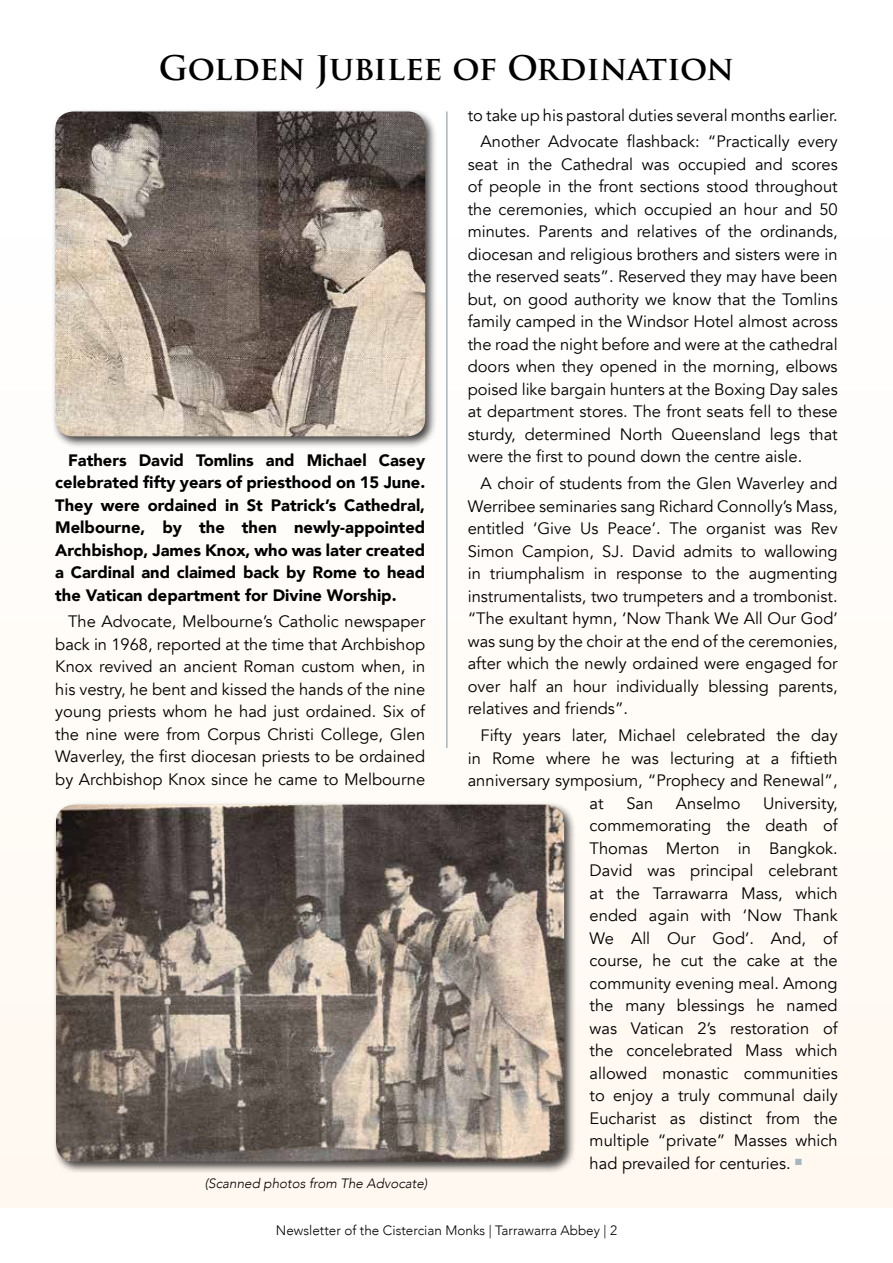
<style>
.page{position:relative;width:893px;height:1263px;background:#fff}
.page>*{position:absolute;margin:0;border:0;box-sizing:border-box;transform-origin:0 0}
.t1{font:700 33px "Trajan Pro";letter-spacing:-.01em;color:#000}
.t2{font:16.5px/22.5px "Avenir";color:#000;text-align:justify}
.t3{font:900 16.5px/22.5px "Avenir";color:#000;text-align:justify}
.t4{font:300 13.5px "Avenir";color:#000}
.t5{font:italic 300 13.5px "Avenir";color:#000}
</style>
<div class="page">
<div style="left:0;top:235px;width:893px;height:973px;background:#fffcf8"></div>
<div style="left:52px;top:108px;width:386px;height:341px;background:#000;opacity:.75"></div>
<img style="left:55px;top:111px;width:370px;height:325px">
<div style="left:52px;top:801px;width:525px;height:373px;background:#000;opacity:.75"></div>
<img style="left:56px;top:805px;width:508px;height:356px">
<hr style="left:446px;top:111px;width:2px;height:637px;background:#a8b6bf">
<h1 class="t1" style="left:159px;top:48px;width:577px">GOLDEN JUBILEE OF ORDINATION</h1>
<p class="t3" style="left:55px;top:448px;width:371px;text-indent:13px">Fathers David Tomlins and Michael Casey celebrated fifty years of priesthood on 15 June.<br>They were ordained in St Patrick’s Cathedral, Melbourne, by the then newly-appointed Archbishop, James Knox, who was later created a Cardinal and claimed back by Rome to head the Vatican department for Divine Worship.</p>
<p class="t2" style="left:55px;top:611px;width:371px;text-indent:13px">The Advocate, Melbourne’s Catholic newspaper back in 1968, reported at the time that Archbishop Knox revived an ancient Roman custom when, in his vestry, he bent and kissed the hands of the nine young priests whom he had just ordained. Six of the nine were from Corpus Christi College, Glen Waverley, the first diocesan priests to be ordained by Archbishop Knox since he came to Melbourne</p>
<p class="t2" style="left:468px;top:102px;width:371px;line-height:26.7px;text-align:right">to take up his pastoral duties several months earlier.<br>Another Advocate flashback: “Practically every</p>
<p class="t2" style="left:468px;top:153px;width:371px">seat in the Cathedral was occupied and scores of people in the front sections stood throughout the ceremonies, which occupied an hour and 50 minutes. Parents and relatives of the ordinands, diocesan and religious brothers and sisters were in the reserved seats”. Reserved they may have been but, on good authority we know that the Tomlins family camped in the Windsor Hotel almost across the road the night before and were at the cathedral doors when they opened in the morning, elbows poised like bargain hunters at the Boxing Day sales at department stores. The front seats fell to these sturdy, determined North Queensland legs that were the first to pound down the centre aisle.</p>
<p class="t2" style="left:468px;top:472px;width:371px;text-indent:13px">A choir of students from the Glen Waverley and Werribee seminaries sang Richard Connolly’s Mass, entitled ‘Give Us Peace’. The organist was Rev Simon Campion, SJ. David admits to wallowing in triumphalism in response to the augmenting instrumentalists, two trumpeters and a trombonist. “The exultant hymn, ‘Now Thank We All Our God’ was sung by the choir at the end of the ceremonies, after which the newly ordained were engaged for over half an hour individually blessing parents, relatives and friends”.</p>
<p class="t2" style="left:480px;top:724px;width:359px">Fifty years later, Michael celebrated the day</p>
<p class="t2" style="left:468px;top:747px;width:371px">in Rome where he was lecturing at a fiftieth</p>
<p class="t2" style="left:468px;top:769px;width:371px">anniversary symposium, “Prophecy and Renewal”,</p>
<p class="t2" style="left:590px;top:792px;width:16px">at</p>
<p class="t2" style="left:626px;top:792px;width:28px">San</p>
<p class="t2" style="left:676px;top:792px;width:66px">Anselmo</p>
<p class="t2" style="left:590px;top:792px;width:250px;text-indent:173px">University, commemorating the death of Thomas Merton in Bangkok.<br>David was principal celebrant at the Tarrawarra Mass, which ended again with ‘Now Thank We All Our God’. And, of course, he cut the cake at the community evening meal. Among the many blessings he named was Vatican 2’s restoration of the concelebrated Mass which allowed monastic communities to enjoy a truly communal daily Eucharist as distinct from the multiple “private” Masses which had prevailed for centuries. <sup>■</sup></p>
<p class="t5" style="left:205px;top:1175px;width:224px">(Scanned photos from The Advocate)</p>
<p class="t4" style="left:276px;top:1222px;width:343px">Newsletter of the Cistercian Monks | Tarrawarra Abbey | 2</p>
</div>
